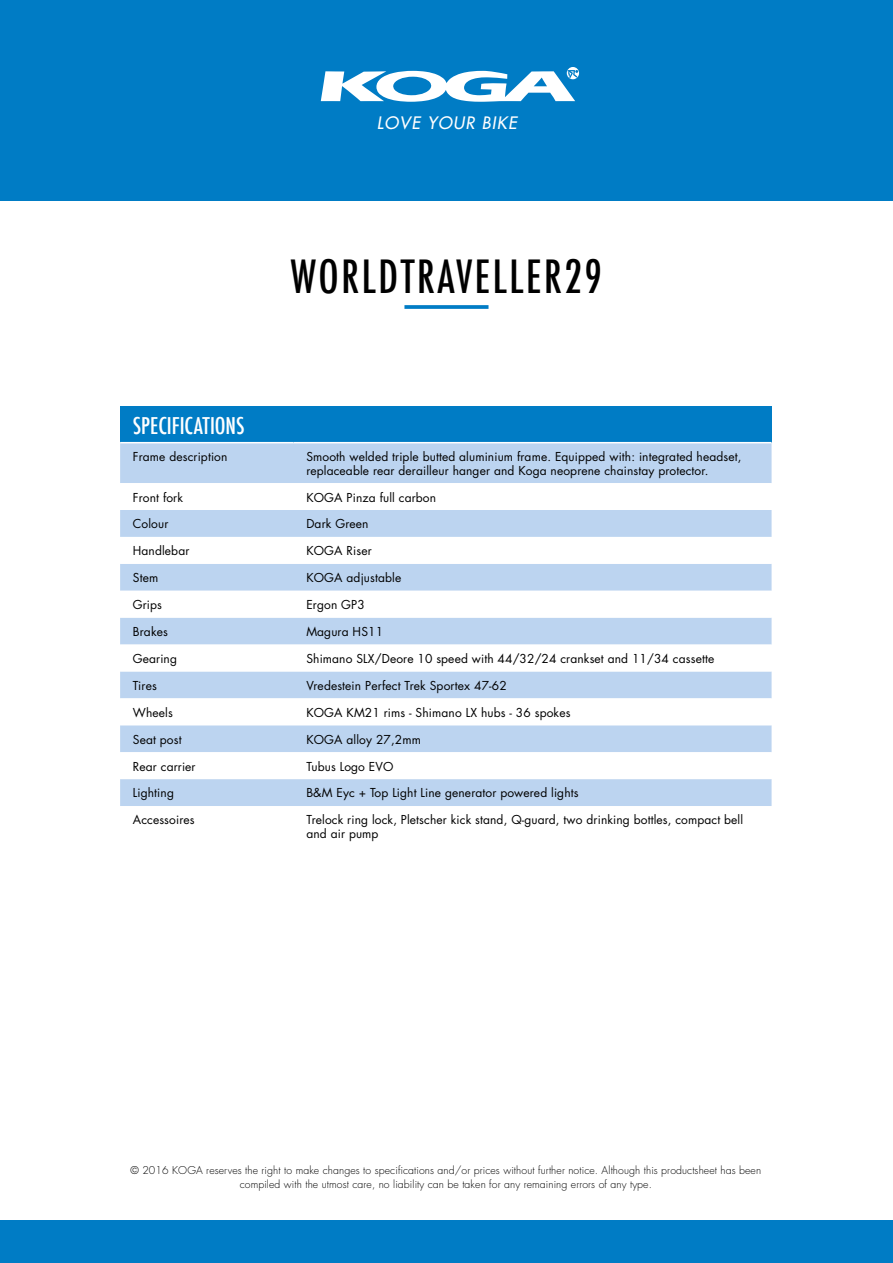
<style>
.page{position:relative;width:893px;height:1263px;background:#fff}
.page>*{position:absolute;margin:0;border:0;box-sizing:border-box;transform-origin:0 0}
.t1{font:500 condensed 44.7px "Futura";letter-spacing:.06em;color:#000;scale:.95 1}
.t2{font:500 condensed 22.5px "Futura";color:#fff}
.t3{font:italic 500 16.8px "Futura Std";letter-spacing:.07em;color:#fff}
.t4{font:12px/13.5px "Futura Std";letter-spacing:.01em;color:#000}
.t5{font:300 10.5px/13.5px "Futura Std";letter-spacing:.01em;color:#000;text-align:center}
</style>
<div class="page">
<svg style="left:404px;top:305px;width:84px;height:4px"></svg>
<div style="left:0;top:0;width:893px;height:201px;background:#007cc5"></div>
<svg style="left:321px;top:67px;width:258px;height:35px"></svg>
<div style="left:120px;top:406px;width:652px;height:37px;background:#007cc5"></div>
<div style="left:120px;top:443px;width:652px;height:40px;background:#bcd4f0"></div>
<svg style="left:120px;top:510px;width:652px;height:296px;fill:#bcd4f0"></svg>
<hr style="left:120px;top:442px;width:174px;height:1px;background:#fff">
<hr style="left:294px;top:442px;width:478px;height:1px;background:#fff">
<div style="left:0;top:1220px;width:893px;height:43px;background:#007cc5"></div>
<h3 class="t3" style="left:377px;top:112px;width:141px">LOVE YOUR BIKE</h3>
<h1 class="t1" style="left:291px;top:248px;width:329px">WORLDTRAVELLER29</h1>
<h2 class="t2" style="left:133px;top:411px;width:113px">SPECIFICATIONS</h2>
<p class="t4" style="left:133px;top:450px;width:96px">Frame description</p>
<p class="t4" style="left:306px;top:450px;width:436px">Smooth welded triple butted aluminium frame. Equipped with: integrated headset, replaceable rear derailleur hanger and Koga neoprene chainstay protector.</p>
<p class="t4" style="left:133px;top:490px;width:52px">Front fork</p>
<p class="t4" style="left:306px;top:490px;width:131px">KOGA Pinza full carbon</p>
<p class="t4" style="left:133px;top:517px;width:37px">Colour</p>
<p class="t4" style="left:306px;top:517px;width:64px">Dark Green</p>
<p class="t4" style="left:133px;top:544px;width:58px">Handlebar</p>
<p class="t4" style="left:306px;top:544px;width:67px">KOGA Riser</p>
<p class="t4" style="left:133px;top:571px;width:27px">Stem</p>
<p class="t4" style="left:306px;top:571px;width:96px">KOGA adjustable</p>
<p class="t4" style="left:133px;top:598px;width:31px">Grips</p>
<p class="t4" style="left:306px;top:598px;width:60px">Ergon GP3</p>
<p class="t4" style="left:133px;top:625px;width:37px">Brakes</p>
<p class="t4" style="left:306px;top:625px;width:78px">Magura HS11</p>
<p class="t4" style="left:133px;top:652px;width:46px">Gearing</p>
<p class="t4" style="left:306px;top:652px;width:409px">Shimano SLX/Deore 10 speed with 44/32/24 crankset and 11/34 cassette</p>
<p class="t4" style="left:133px;top:679px;width:25px">Tires</p>
<p class="t4" style="left:306px;top:679px;width:202px">Vredestein Perfect Trek Sportex 47-62</p>
<p class="t4" style="left:133px;top:706px;width:41px">Wheels</p>
<p class="t4" style="left:306px;top:706px;width:266px">KOGA KM21 rims - Shimano LX hubs - 36 spokes</p>
<p class="t4" style="left:133px;top:733px;width:50px">Seat post</p>
<p class="t4" style="left:306px;top:733px;width:116px">KOGA alloy 27,2mm</p>
<p class="t4" style="left:133px;top:759px;width:64px">Rear carrier</p>
<p class="t4" style="left:306px;top:759px;width:89px">Tubus Logo EVO</p>
<p class="t4" style="left:133px;top:786px;width:43px">Lighting</p>
<p class="t4" style="left:306px;top:786px;width:274px">B&amp;M Eyc + Top Light Line generator powered lights</p>
<p class="t4" style="left:133px;top:813px;width:63px">Accessoires</p>
<p class="t4" style="left:306px;top:813px;width:438px">Trelock ring lock, Pletscher kick stand, Q-guard, two drinking bottles, compact bell and air pump</p>
<p class="t5" style="left:131px;top:1164px;width:632px">© 2016 KOGA reserves the right to make changes to specifications and/or prices without further notice. Although this productsheet has been compiled with the utmost care, no liability can be taken for any remaining errors of any type.</p>
</div>
